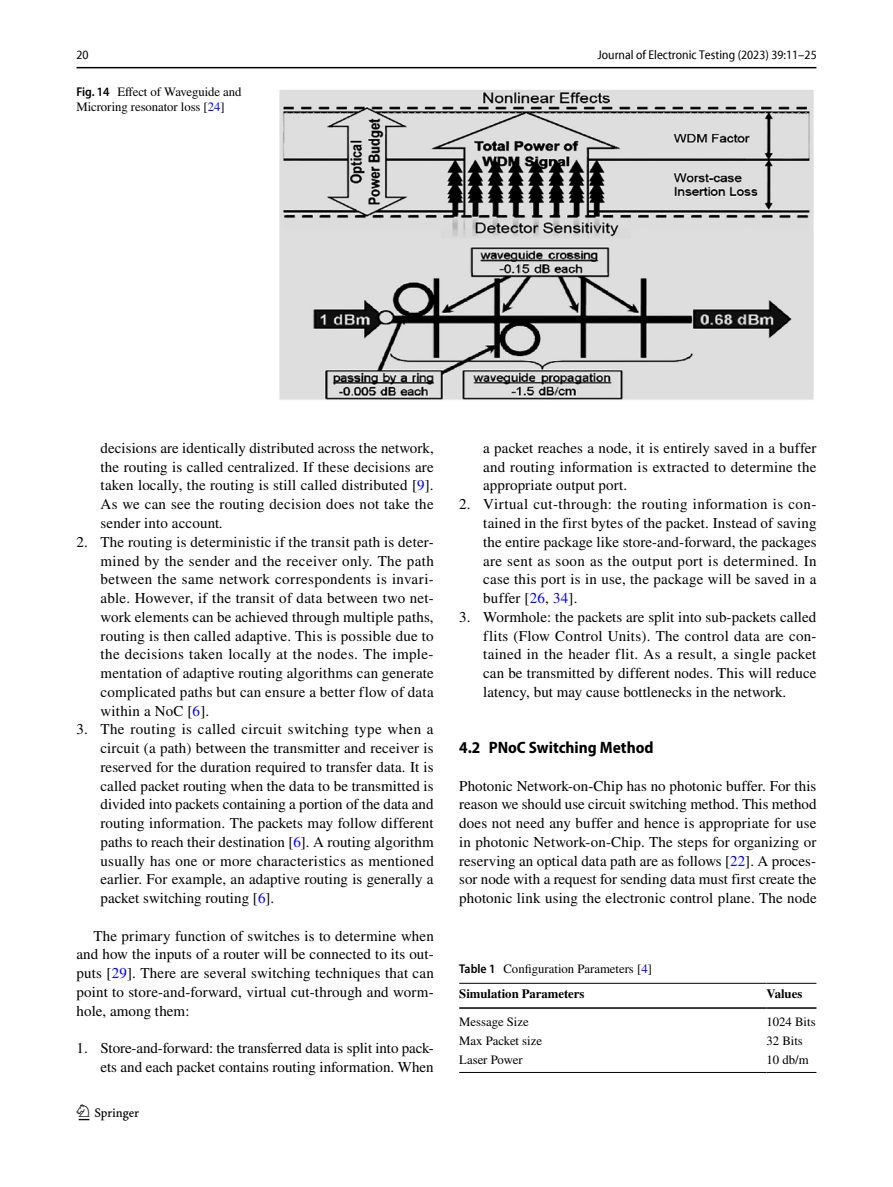
<style>
.page{position:relative;width:893px;height:1187px;background:#fff}
.page>*{position:absolute;margin:0;border:0;box-sizing:border-box;transform-origin:0 0}
.t1{font:22.5px "Springnew Regular 2";color:#000}
.t2{font:700 semi-condensed 16.5px "Myriad Pro";color:#000}
.t3{font:15px/18.8px "STIX";letter-spacing:.01em;color:#000;text-align:justify}
.t4{font:12.75px/15px "STIX";color:#000}
.t5{font:semi-condensed 12.75px "Myriad Pro Unic";color:#000}
.t6{font:700 12.75px "STIX";color:#000}
.s1{font-family:"Myriad Pro";font-weight:600;font-stretch:semi-condensed}
.s2{color:#00f}
.s3{font-style:italic}
.s4{font-weight:700}
</style>
<div class="page">
<hr style="left:77px;top:67px;width:739px;height:1px;background:#000">
<img style="left:279px;top:90px;width:535px;height:310px">
<hr style="left:459px;top:982px;width:307px;height:1px;background:#000">
<hr style="left:459px;top:1007px;width:307px;height:1px;background:#000">
<hr style="left:766px;top:982px;width:50px;height:1px;background:#000">
<hr style="left:766px;top:1007px;width:50px;height:1px;background:#000">
<hr style="left:459px;top:1071px;width:307px;height:1px;background:#000">
<hr style="left:766px;top:1071px;width:50px;height:1px;background:#000">
<p class="t5" style="left:77px;top:50px;width:14px">20</p>
<p class="t5" style="left:598px;top:50px;width:221px">Journal of Electronic Testing (2023) 39:11–25</p>
<p class="t4" style="left:77px;top:85px;width:167px"><span class="s1">Fig. 14</span> Effect of Waveguide and<br>Microring resonator loss [<span class="s2">24</span>]</p>
<p class="t3" style="left:101px;top:439px;width:335px">decisions are identically distributed across the network, the routing is called centralized. If these decisions are taken locally, the routing is still called distributed [<span class="s2">9</span>].<br>As we can see the routing decision does not take the sender into account<span class="s3">.</span></p>
<p class="t3" style="left:101px;top:533px;width:335px;text-indent:-24px">2. The routing is deterministic if the transit path is deter&shy;mined by the sender and the receiver only. The path between the same network correspondents is invari&shy;able. However, if the transit of data between two net&shy;work elements can be achieved through multiple paths, routing is then called adaptive. This is possible due to the decisions taken locally at the nodes. The imple&shy;mentation of adaptive routing algorithms can generate complicated paths but can ensure a better flow of data within a NoC [<span class="s2">6</span>].</p>
<p class="t3" style="left:101px;top:721px;width:335px;text-indent:-24px">3. The routing is called circuit switching type when a circuit (a path) between the transmitter and receiver is reserved for the duration required to transfer data. It is called packet routing when the data to be transmitted is divided into packets containing a portion of the data and routing information. The packets may follow different paths to reach their destination [<span class="s2">6</span>]. A routing algorithm usually has one or more characteristics as mentioned earlier. For example, an adaptive routing is generally a packet switching routing [<span class="s2">6</span>].</p>
<p class="t3" style="left:77px;top:927px;width:359px;text-indent:17px">The primary function of switches is to determine when and how the inputs of a router will be connected to its out&shy;puts [<span class="s2">29</span>]. There are several switching techniques that can point to store-and-forward, virtual cut-through and worm&shy;hole, among them:</p>
<p class="t3" style="left:77px;top:1039px;width:359px;text-align:right">1. Store-and-forward: the transferred data is split into pack&shy;ets and each packet contains routing information. When</p>
<h1 class="t1" style="left:79px;top:1104px;width:62px">1 3</h1>
<p class="t3" style="left:483px;top:439px;width:335px">a packet reaches a node, it is entirely saved in a buffer and routing information is extracted to determine the appropriate output port.</p>
<p class="t3" style="left:483px;top:496px;width:335px;text-indent:-24px">2. Virtual cut-through: the routing information is con&shy;tained in the first bytes of the packet. Instead of saving the entire package like store-and-forward, the packages are sent as soon as the output port is determined. In case this port is in use, the package will be saved in a buffer [<span class="s2">26</span>, <span class="s2">34</span>].</p>
<p class="t3" style="left:483px;top:608px;width:335px;text-indent:-24px">3. Wormhole: the packets are split into sub-packets called flits (Flow Control Units). The control data are con&shy;tained in the header flit. As a result, a single packet can be transmitted by different nodes. This will reduce latency, but may cause bottlenecks in the network.</p>
<p class="t2" style="left:459px;top:738px;width:196px">4.2 PNoC Switching Method</p>
<p class="t3" style="left:459px;top:777px;width:359px">Photonic Network-on-Chip has no photonic buffer. For this reason we should use circuit switching method. This method does not need any buffer and hence is appropriate for use in photonic Network-on-Chip. The steps for organizing or reserving an optical data path are as follows [<span class="s2">22</span>]. A proces&shy;sor node with a request for sending data must first create the photonic link using the electronic control plane. The node</p>
<p class="t4" style="left:459px;top:956px;width:194px;line-height:25.5px"><span class="s1">Table 1</span> Configuration Parameters [<span class="s2">4</span>]<br><span class="s4">Simulation Parameters</span></p>
<p class="t6" style="left:766px;top:986px;width:37px">Values</p>
<p class="t4" style="left:459px;top:1015px;width:71px">Message Size</p>
<p class="t4" style="left:766px;top:1015px;width:51px">1024 Bits</p>
<p class="t4" style="left:459px;top:1034px;width:84px">Max Packet size</p>
<p class="t4" style="left:766px;top:1034px;width:38px">32 Bits</p>
<p class="t4" style="left:459px;top:1052px;width:65px">Laser Power</p>
<p class="t4" style="left:766px;top:1052px;width:44px">10 db/m</p>
</div>
